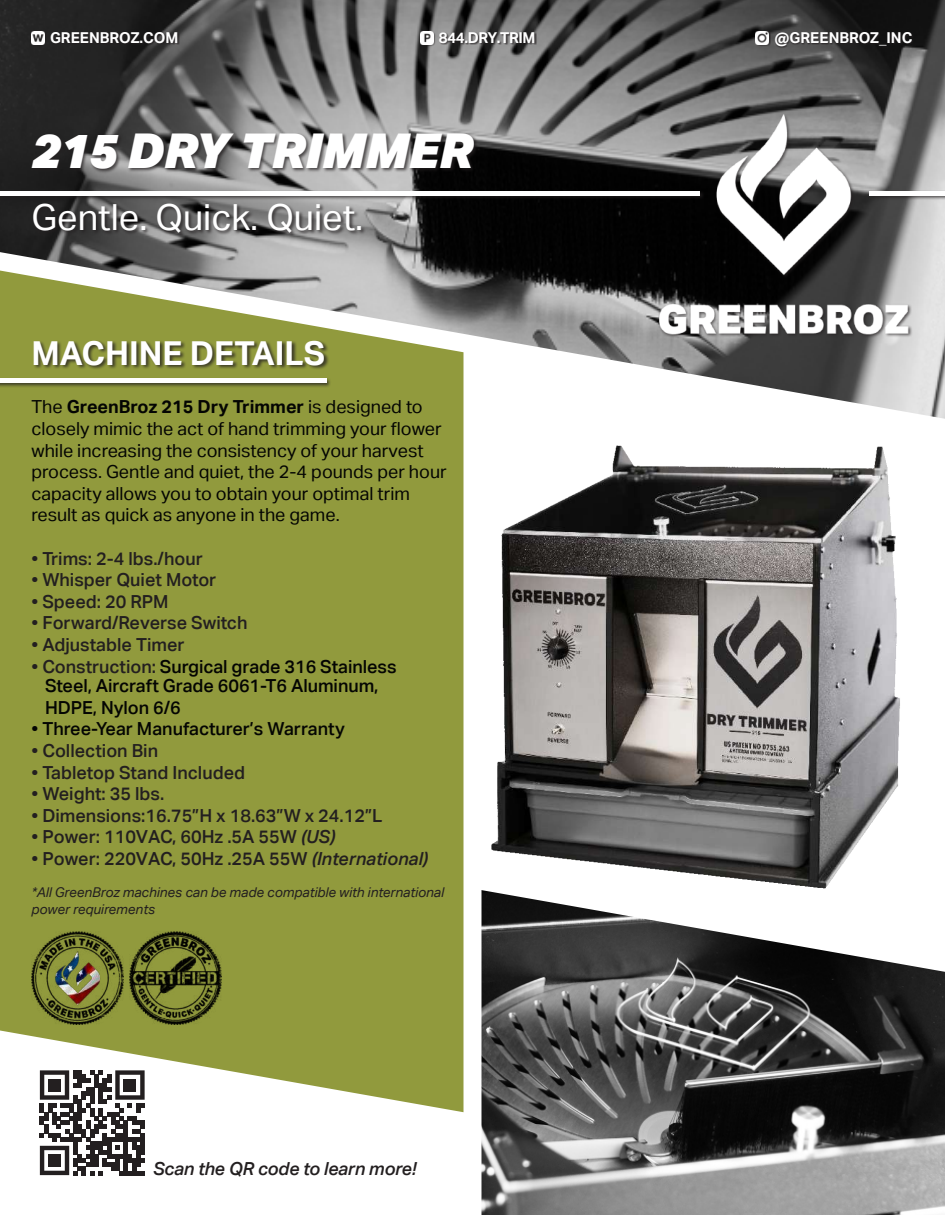
<style>
.page{position:relative;width:945px;height:1215px;background:#fff}
.page>*{position:absolute;margin:0;border:0;box-sizing:border-box;transform-origin:0 0}
.t1{font:italic 900 48px "Aktiv Grotesk";color:#fff}
.t2{font:36px "Aktiv Grotesk";color:#fff}
.t3{font:700 33px "Aktiv Grotesk";color:#fff}
.t4{font:500 18px "Aktiv Grotesk";color:#231f20}
.t5{font:18px/21.6px "Aktiv Grotesk";color:#040503}
.t6{font:500 18px/19.5px "Aktiv Grotesk";letter-spacing:-.005em;color:#040503;text-align:center}
.t7{font:italic 500 18px "Aktiv Grotesk";letter-spacing:-.01em;color:#231f20}
.t8{font:700 15px "Aktiv Grotesk";color:#fff}
.t9{font:700 15px "Aktiv Grotesk";letter-spacing:-.025em;color:#fff}
.t10{font:italic 13.5px/16.2px "Aktiv Grotesk";color:#231f20}
.s1{font-weight:700}
.s2{color:#231f20}
.s3{font-style:italic}
</style>
<div class="page">
<img style="left:481px;top:445px;width:419px;height:447px">
<img style="left:0;top:0;width:945px;height:419px">
<svg style="left:0;top:271px;width:464px;height:841px;background:#97a04b"></svg>
<img style="left:482px;top:890px;width:463px;height:325px">
<div style="left:33px;top:340px;width:296px;height:30px;background:#231f20;opacity:.75"></div>
<div style="left:32px;top:1062px;width:121px;height:122px;background:#fff"></div>
<svg style="left:40px;top:1070px;width:105px;height:105px"></svg>
<div style="left:48px;top:1079px;width:13px;height:12px;background:#231f20"></div>
<div style="left:124px;top:1079px;width:12px;height:12px;background:#231f20"></div>
<div style="left:48px;top:1154px;width:13px;height:13px;background:#231f20"></div>
<div style="left:31px;top:31px;width:15px;height:15px;background:#231f20;opacity:.75"></div>
<svg style="left:32px;top:32px;width:12px;height:12px"></svg>
<div style="left:50px;top:32px;width:130px;height:13px;background:#231f20;opacity:.75"></div>
<div style="left:420px;top:31px;width:15px;height:15px;background:#231f20;opacity:.75"></div>
<svg style="left:420px;top:32px;width:13px;height:12px"></svg>
<div style="left:439px;top:32px;width:98px;height:13px;background:#231f20;opacity:.75"></div>
<div style="left:756px;top:31px;width:15px;height:15px;background:#231f20;opacity:.75"></div>
<svg style="left:756px;top:32px;width:13px;height:12px"></svg>
<div style="left:775px;top:32px;width:140px;height:17px;background:#231f20;opacity:.75"></div>
<img style="left:657px;top:98px;width:252px;height:253px">
<div style="left:31px;top:133px;width:448px;height:41px;background:#231f20;opacity:.75"></div>
<div style="left:0;top:190px;width:705px;height:11px;background:#231f20;opacity:.75"></div>
<hr style="left:0;top:191px;width:700px;height:4px;background:#fff">
<div style="left:868px;top:190px;width:77px;height:11px;background:#231f20;opacity:.75"></div>
<hr style="left:869px;top:191px;width:76px;height:4px;background:#fff">
<div style="left:0;top:377px;width:332px;height:11px;background:#231f20;opacity:.75"></div>
<hr style="left:0;top:378px;width:326px;height:4px;background:#fff">
<div style="left:32px;top:203px;width:334px;height:35px;background:#231f20;opacity:.75"></div>
<img style="left:32px;top:931px;width:92px;height:93px">
<img style="left:129px;top:931px;width:93px;height:93px">
<p class="t8" style="left:50px;top:28px;width:130px">GREENBROZ.COM</p>
<p class="t9" style="left:439px;top:28px;width:98px">844.DRY.TRIM</p>
<p class="t8" style="left:775px;top:28px;width:139px">@GREENBROZ_INC</p>
<h1 class="t1" style="left:32px;top:120px;width:443px">215 DRY TRIMMER</h1>
<h2 class="t2" style="left:32px;top:197px;width:333px">Gentle. Quick. Quiet.</h2>
<h3 class="t3" style="left:32px;top:332px;width:295px">MACHINE DETAILS</h3>
<p class="t5" style="left:32px;top:396px;width:417px">The <span class="s1">GreenBroz 215 Dry Trimmer</span> is designed to closely mimic the act of hand trimming your flower while increasing the consistency of your harvest process. Gentle and quiet, the 2-4 pounds per hour capacity allows you to obtain your optimal trim result as quick as anyone in the game.</p>
<p class="t4" style="left:32px;top:547px;width:173px">• Trims: 2-4 lbs./hour</p>
<p class="t4" style="left:32px;top:569px;width:186px">• Whisper Quiet Motor</p>
<p class="t4" style="left:32px;top:591px;width:139px">• Speed: 20 RPM</p>
<p class="t4" style="left:32px;top:612px;width:218px">• Forward/Reverse Switch</p>
<p class="t4" style="left:32px;top:634px;width:155px">• Adjustable Timer</p>
<p class="t6" style="left:32px;top:656px;width:367px"><span class="s2">• Construction:</span> Surgical grade 316 Stainless<br>Steel, Aircraft Grade 6061-T6 Aluminum,</p>
<p class="t6" style="left:45px;top:697px;width:137px">HDPE, Nylon 6/6</p>
<p class="t6" style="left:32px;top:719px;width:315px">• Three-Year Manufacturer’s Warranty</p>
<p class="t4" style="left:32px;top:740px;width:128px">• Collection Bin</p>
<p class="t4" style="left:32px;top:761px;width:215px">• Tabletop Stand Included</p>
<p class="t4" style="left:32px;top:783px;width:134px">• Weight: 35 lbs.</p>
<p class="t4" style="left:32px;top:804px;width:353px">• Dimensions:16.75”H x 18.63”W x 24.12”L</p>
<p class="t4" style="left:32px;top:826px;width:305px">• Power: 110VAC, 60Hz .5A 55W <span class="s3">(US)</span></p>
<p class="t4" style="left:32px;top:848px;width:398px">• Power: 220VAC, 50Hz .25A 55W <span class="s3">(International)</span></p>
<p class="t10" style="left:32px;top:884px;width:414px">*All GreenBroz machines can be made compatible with international power requirements</p>
<p class="t7" style="left:153px;top:1157px;width:265px">Scan the QR code to learn more!</p>
</div>
